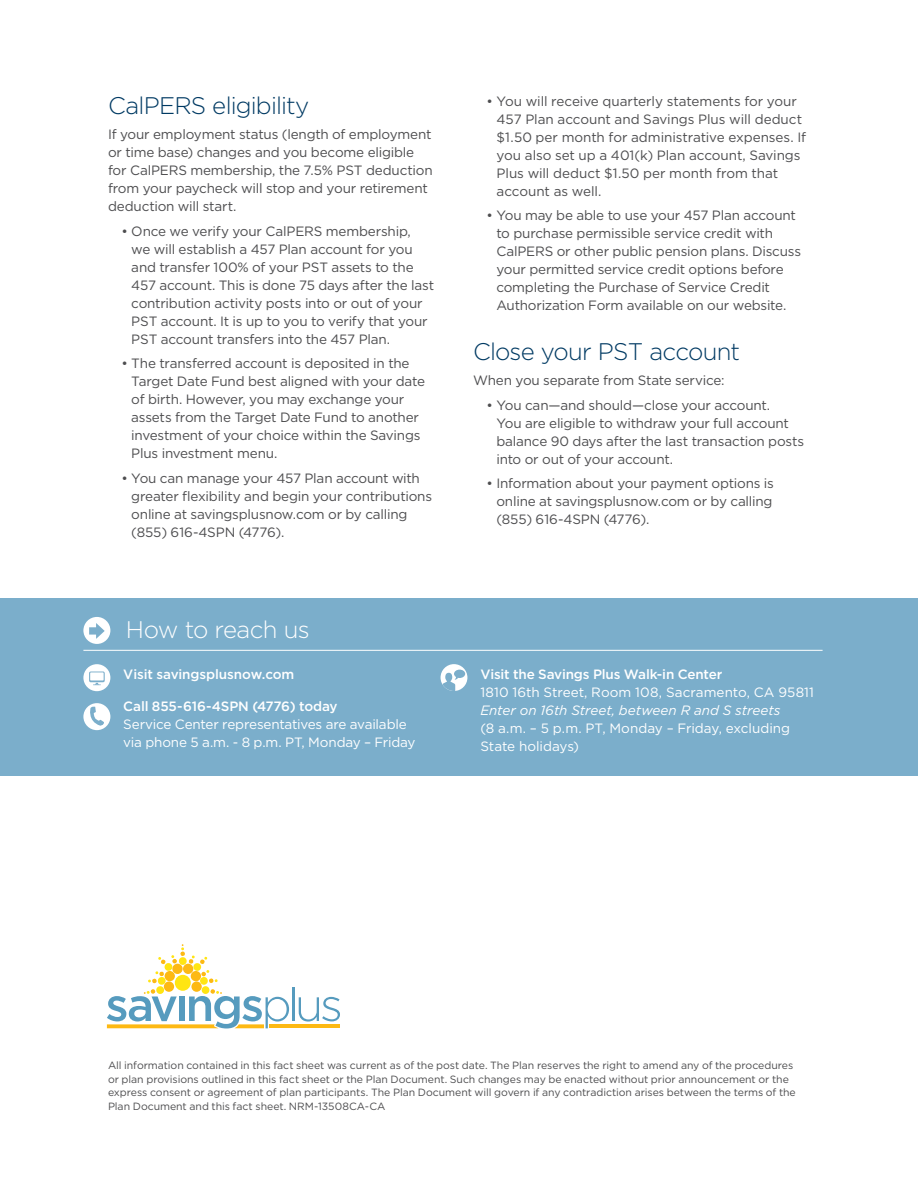
<style>
.page{position:relative;width:918px;height:1188px;background:#fff}
.page>*{position:absolute;margin:0;border:0;box-sizing:border-box;transform-origin:0 0}
.t1{font:300 24px "Gotham";letter-spacing:-.03em;color:#003a63}
.t2{font:300 24px "Gotham";letter-spacing:-.03em;color:#fff}
.t3{font:13.5px/18px "Gotham";letter-spacing:-.015em;color:#4d4d4f}
.t4{font:13.5px/18px "Gotham";letter-spacing:-.01em;color:#fff}
.t5{font:500 13.5px "Gotham";letter-spacing:-.01em;color:#fff}
.t6{font:italic 13.5px "Gotham";color:#fff}
.t7{font:10.5px/13.5px "Gotham";letter-spacing:-.005em;color:#4d4d4f}
</style>
<div class="page">
<div style="left:0;top:598px;width:918px;height:178px;background:#7baecb"></div>
<div style="left:83px;top:703px;width:27px;height:27px;background:#fff;border-radius:50%"></div>
<svg style="left:87px;top:706px;width:17px;height:20px"></svg>
<hr style="left:83px;top:650px;width:740px;height:1px;background:#fff">
<div style="left:83px;top:617px;width:27px;height:27px;background:#fff;border-radius:50%"></div>
<svg style="left:89px;top:623px;width:16px;height:16px"></svg>
<div style="left:441px;top:664px;width:26px;height:27px;background:#fff;border-radius:50%"></div>
<div style="left:454px;top:670px;width:11px;height:8px;background:#7baecb;border-radius:50%"></div>
<svg style="left:442px;top:673px;width:16px;height:18px"></svg>
<svg style="left:83px;top:664px;width:27px;height:27px"></svg>
<svg style="left:89px;top:672px;width:16px;height:10px"></svg>
<div style="left:90px;top:672px;width:14px;height:8px;background:#fff"></div>
<svg style="left:93px;top:683px;width:8px;height:2px"></svg>
<hr style="left:269px;top:1024px;width:71px;height:4px;background:#fdb913">
<hr style="left:293px;top:987px;width:2px;height:34px;background:#569bbe">
<svg style="left:299px;top:997px;width:41px;height:25px"></svg>
<svg style="left:107px;top:944px;width:182px;height:85px"></svg>
<h1 class="t1" style="left:108px;top:91px;width:203px">CalPERS eligibility</h1>
<p class="t3" style="left:108px;top:125px;width:326px">If your employment status (length of employment or time base) changes and you become eligible for CalPERS membership, the 7.5% PST deduction from your paycheck will stop and your retirement deduction will start.</p>
<p class="t3" style="left:131px;top:222px;width:304px;text-indent:-10px">• Once we verify your CalPERS membership,<br>we will establish a 457 Plan account for you and transfer 100% of your PST assets to the 457 account. This is done 75 days after the last contribution activity posts into or out of your PST account. It is up to you to verify that your PST account transfers into the 457 Plan.</p>
<p class="t3" style="left:131px;top:354px;width:295px;text-indent:-10px">• The transferred account is deposited in the Target Date Fund best aligned with your date of birth. However, you may exchange your assets from the Target Date Fund to another investment of your choice within the Savings Plus investment menu.</p>
<p class="t3" style="left:131px;top:469px;width:302px;text-indent:-10px">• You can manage your 457 Plan account with greater flexibility and begin your contributions online at savingsplusnow.com or by calling (855) 616-4SPN (4776).</p>
<h1 class="t2" style="left:126px;top:614px;width:185px">How to reach us</h1>
<p class="t5" style="left:123px;top:666px;width:173px">Visit savingsplusnow.com</p>
<p class="t5" style="left:123px;top:697px;width:216px">Call 855-616-4SPN (4776) today</p>
<p class="t4" style="left:123px;top:715px;width:294px">Service Center representatives are available via phone 5 a.m. - 8 p.m. PT, Monday – Friday</p>
<p class="t3" style="left:497px;top:92px;width:311px;text-indent:-10px">• You will receive quarterly statements for your 457 Plan account and Savings Plus will deduct $1.50 per month for administrative expenses. If you also set up a 401(k) Plan account, Savings Plus will deduct $1.50 per month from that account as well.</p>
<p class="t3" style="left:496px;top:206px;width:306px;text-indent:-10px">• You may be able to use your 457 Plan account to purchase permissible service credit with CalPERS or other public pension plans. Discuss your permitted service credit options before completing the Purchase of Service Credit Authorization Form available on our website.</p>
<h1 class="t1" style="left:473px;top:336px;width:269px">Close your PST account</h1>
<p class="t3" style="left:473px;top:371px;width:253px">When you separate from State service:</p>
<p class="t3" style="left:496px;top:396px;width:309px;text-indent:-10px">• You can—and should—close your account.<br>You are eligible to withdraw your full account balance 90 days after the last transaction posts into or out of your account.</p>
<p class="t3" style="left:496px;top:474px;width:279px;text-align:justify;text-indent:-10px">• Information about your payment options is online at savingsplusnow.com or by calling (855) 616-4SPN (4776).</p>
<p class="t5" style="left:480px;top:666px;width:244px">Visit the Savings Plus Walk-in Center</p>
<p class="t4" style="left:480px;top:683px;width:335px">1810 16th Street, Room 108, Sacramento, CA 95811</p>
<p class="t6" style="left:480px;top:702px;width:302px">Enter on 16th Street, between R and S streets</p>
<p class="t4" style="left:480px;top:719px;width:311px">(8 a.m. – 5 p.m. PT, Monday – Friday, excluding<br>State holidays)</p>
<p class="t7" style="left:108px;top:1059px;width:689px">All information contained in this fact sheet was current as of the post date. The Plan reserves the right to amend any of the procedures or plan provisions outlined in this fact sheet or the Plan Document. Such changes may be enacted without prior announcement or the express consent or agreement of plan participants. The Plan Document will govern if any contradiction arises between the terms of the Plan Document and this fact sheet. NRM-13508CA-CA</p>
</div>
